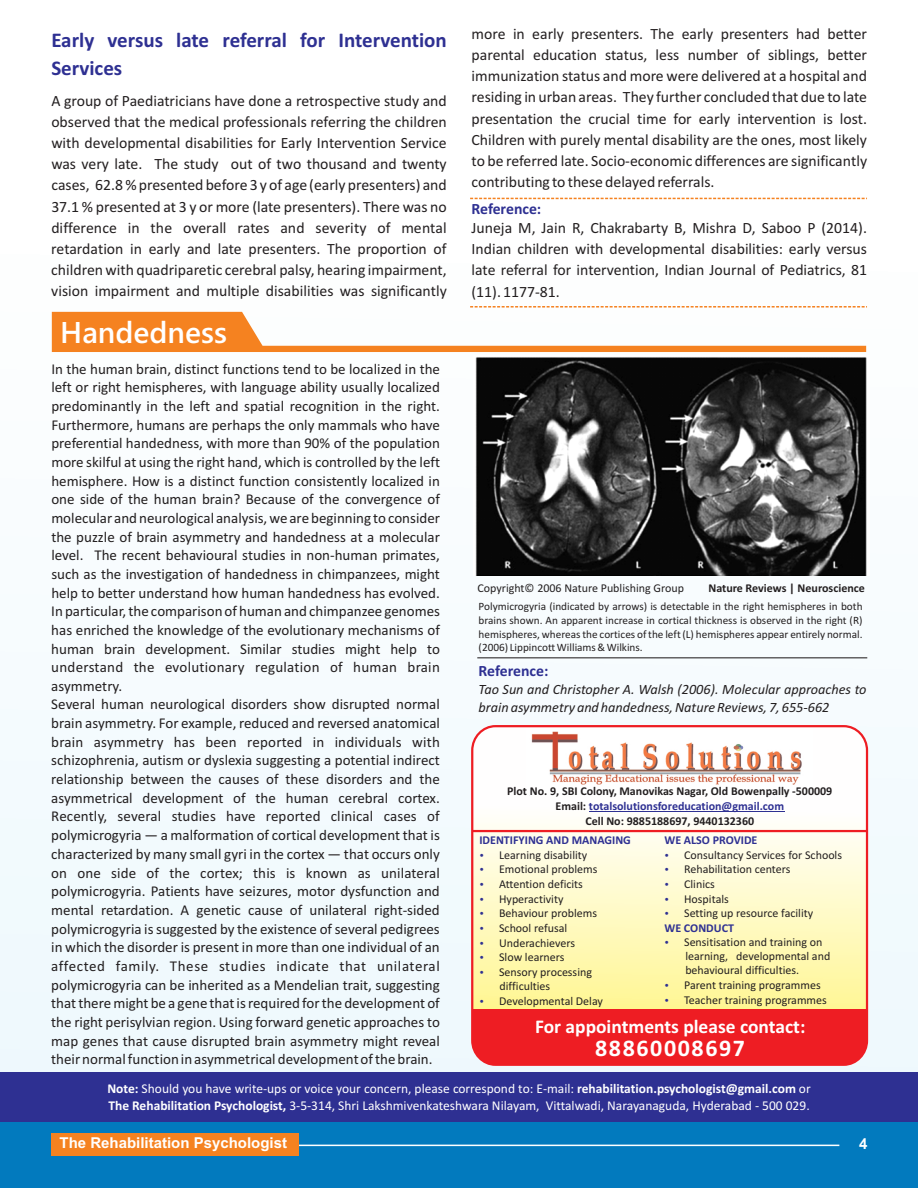
<style>
.page{position:relative;width:918px;height:1188px;background:#f9fcfe}
.page>*{position:absolute;margin:0;border:0;box-sizing:border-box;transform-origin:0 0}
.t1{font:600 30px "Segoe UI";color:#fff}
.t2{font:700 24px "Calibri";letter-spacing:.07em;color:#fff}
.t3{font:700 21px/28.2px "Calibri";color:#2e3092}
.t4{font:700 19.5px "Calibri";color:#fff}
.t5{font:15.75px/21.1px "Calibri";color:#231f20;text-align:justify}
.t6{font:700 15.75px "Calibri";color:#2e3092}
.t7{font:15px/18.6px "Calibri";color:#231f20}
.t8{font:700 15px "Arial";color:#fff}
.t9{font:italic 14.25px/17.4px "Calibri";color:#231f20}
.t10{font:13.5px/16.5px "Calibri";color:#fff}
.t11{font:12px/14.7px "Calibri";color:#231f20}
.t12{font:700 12px/14.7px "Calibri";color:#231f20;text-align:center}
.t13{font:700 12px "Calibri";color:#2e3092}
.t14{font:11.25px/13.8px "Calibri";color:#231f20;text-align:justify}
.s1{color:#2e3092}
.s2{font-weight:700}
</style>
<div class="page">
<div style="left:0;top:1072px;width:918px;height:52px;background:#2e3092"></div>
<div style="left:0;top:1123px;width:918px;height:65px;background:#027abe"></div>
<svg style="left:470px;top:198px;width:397px;height:1px"></svg>
<img style="left:475px;top:357px;width:392px;height:218px">
<hr style="left:477px;top:657px;width:390px;height:1px;background:#231f20">
<svg style="left:472px;top:726px;width:395px;height:339px"></svg>
<div style="left:472px;top:1009px;width:395px;height:56px;background:#ee1d23"></div>
<div style="left:471px;top:725px;width:397px;height:341px;border:2px solid #ee1d23;border-radius:24px"></div>
<img style="left:527px;top:729px;width:286px;height:67px">
<hr style="left:589px;top:811px;width:195px;height:1px;background:#2e3092">
<hr style="left:472px;top:830px;width:395px;height:2px;background:#ee1d23">
<svg style="left:52px;top:306px;width:815px;height:46px"></svg>
<hr style="left:291px;top:1145px;width:548px;height:1px;background:#fff">
<div style="left:51px;top:1133px;width:248px;height:22px;background:#f58220"></div>
<h3 class="t3" style="left:51px;top:27px;width:397px">Early versus late referral for Intervention<br>Services</h3>
<p class="t5" style="left:51px;top:91px;width:397px">A group of Paediatricians have done a retrospective study and observed that the medical professionals referring the children with developmental disabilities for Early Intervention Service was very late. The study out of two thousand and twenty cases, 62.8 % presented before 3 y of age (early presenters) and 37.1 % presented at 3 y or more (late presenters). There was no difference in the overall rates and severity of mental retardation in early and late presenters. The proportion of children with quadriparetic cerebral palsy, hearing impairment, vision impairment and multiple disabilities was significantly</p>
<h1 class="t1" style="left:60px;top:321px;width:168px">Handedness</h1>
<p class="t7" style="left:51px;top:361px;width:390px">In the human brain, distinct functions tend to be localized in the left or right hemispheres, with language ability usually localized predominantly in the left and spatial recognition in the right.<br>Furthermore, humans are perhaps the only mammals who have preferential handedness, with more than 90% of the population more skilful at using the right hand, which is controlled by the left hemisphere. How is a distinct function consistently localized in one side of the human brain? Because of the convergence of molecular and neurological analysis, we are beginning to consider the puzzle of brain asymmetry and handedness at a molecular level. The recent behavioural studies in non-human primates, such as the investigation of handedness in chimpanzees, might help to better understand how human handedness has evolved.<br>In particular, the comparison of human and chimpanzee genomes has enriched the knowledge of the evolutionary mechanisms of human brain development. Similar studies might help to understand the evolutionary regulation of human brain asymmetry.<br>Several human neurological disorders show disrupted normal brain asymmetry. For example, reduced and reversed anatomical brain asymmetry has been reported in individuals with schizophrenia, autism or dyslexia suggesting a potential indirect relationship between the causes of these disorders and the asymmetrical development of the human cerebral cortex.<br>Recently, several studies have reported clinical cases of polymicrogyria — a malformation of cortical development that is characterized by many small gyri in the cortex — that occurs only on one side of the cortex; this is known as unilateral polymicrogyria. Patients have seizures, motor dysfunction and mental retardation. A genetic cause of unilateral right-sided polymicrogyria is suggested by the existence of several pedigrees in which the disorder is present in more than one individual of an affected family. These studies indicate that unilateral polymicrogyria can be inherited as a Mendelian trait, suggesting that there might be a gene that is required for the development of the right perisylvian region. Using forward genetic approaches to map genes that cause disrupted brain asymmetry might reveal their normal function in asymmetrical development of the brain.</p>
<p class="t5" style="left:472px;top:24px;width:397px">more in early presenters. The early presenters had better parental education status, less number of siblings, better immunization status and more were delivered at a hospital and residing in urban areas. They further concluded that due to late presentation the crucial time for early intervention is lost.<br>Children with purely mental disability are the ones, most likely to be referred late. Socio-economic differences are significantly contributing to these delayed referrals.</p>
<p class="t5" style="left:472px;top:219px;width:397px">Juneja M, Jain R, Chakrabarty B, Mishra D, Saboo P (2014).<br>Indian children with developmental disabilities: early versus late referral for intervention, Indian Journal of Pediatrics, 81 (11). 1177-81.</p>
<p class="t6" style="left:472px;top:202px;width:71px">Reference:</p>
<p class="t11" style="left:477px;top:582px;width:208px">Copyright© 2006 Nature Publishing Group</p>
<p class="t12" style="left:708px;top:582px;width:158px">Nature Reviews | Neuroscience</p>
<p class="t14" style="left:479px;top:600px;width:385px">Polymicrogyria (indicated by arrows) is detectable in the right hemispheres in both brains shown. An apparent increase in cortical thickness is observed in the right (R) hemispheres, whereas the cortices of the left (L) hemispheres appear entirely normal. (2006) Lippincott Williams &amp; Wilkins.</p>
<p class="t6" style="left:479px;top:665px;width:71px">Reference:</p>
<p class="t9" style="left:479px;top:682px;width:389px">Tao Sun and Christopher A. Walsh (2006). Molecular approaches to brain asymmetry and handedness, Nature Reviews, 7, 655-662</p>
<p class="t12" style="left:507px;top:785px;width:327px">Plot No. 9, SBI Colony, Manovikas Nagar, Old Bowenpally -500009<br>Email: <span class="s1">totalsolutionsforeducation@gmail.com<br></span>Cell No: 9885188697, 9440132360</p>
<p class="t13" style="left:479px;top:835px;width:153px">IDENTIFYING AND MANAGING</p>
<p class="t11" style="left:499px;top:848px;width:105px">Learning disability<br>Emotional problems<br>Attention deficits<br>Hyperactivity<br>Behaviour problems<br>School refusal<br>Underachievers<br>Slow learners<br>Sensory processing difficulties<br>Developmental Delay</p>
<p class="t13" style="left:665px;top:835px;width:94px">WE ALSO PROVIDE</p>
<p class="t11" style="left:684px;top:848px;width:159px">Consultancy Services for Schools<br>Rehabilitation centers<br>Clinics<br>Hospitals<br>Setting up resource facility</p>
<p class="t11" style="left:684px;top:936px;width:148px;line-height:14.2px">Sensitisation and training on learning, developmental and behavioural difficulties.<br>Parent training programmes<br>Teacher training programmes</p>
<h3 class="t4" style="left:535px;top:1019px;width:272px">For appointments please contact:</h3>
<h2 class="t2" style="left:595px;top:1038px;width:152px">88860008697</h2>
<p class="t13" style="left:665px;top:923px;width:71px">WE CONDUCT</p>
<p class="t10" style="left:107px;top:1082px;width:705px"><span class="s2">Note:</span> Should you have write-ups or voice your concern, please correspond to: E-mail: <span class="s2">rehabilitation.psychologist@gmail.com</span> or<br><span class="s2">The Rehabilitation Psychologist,</span> 3-5-314, Shri Lakshmivenkateshwara Nilayam, Vittalwadi, Narayanaguda, Hyderabad - 500 029.</p>
<p class="t8" style="left:60px;top:1137px;width:229px">The Rehabilitation Psychologist</p>
<p class="t8" style="left:859px;top:1138px;width:10px">4</p>
</div>
